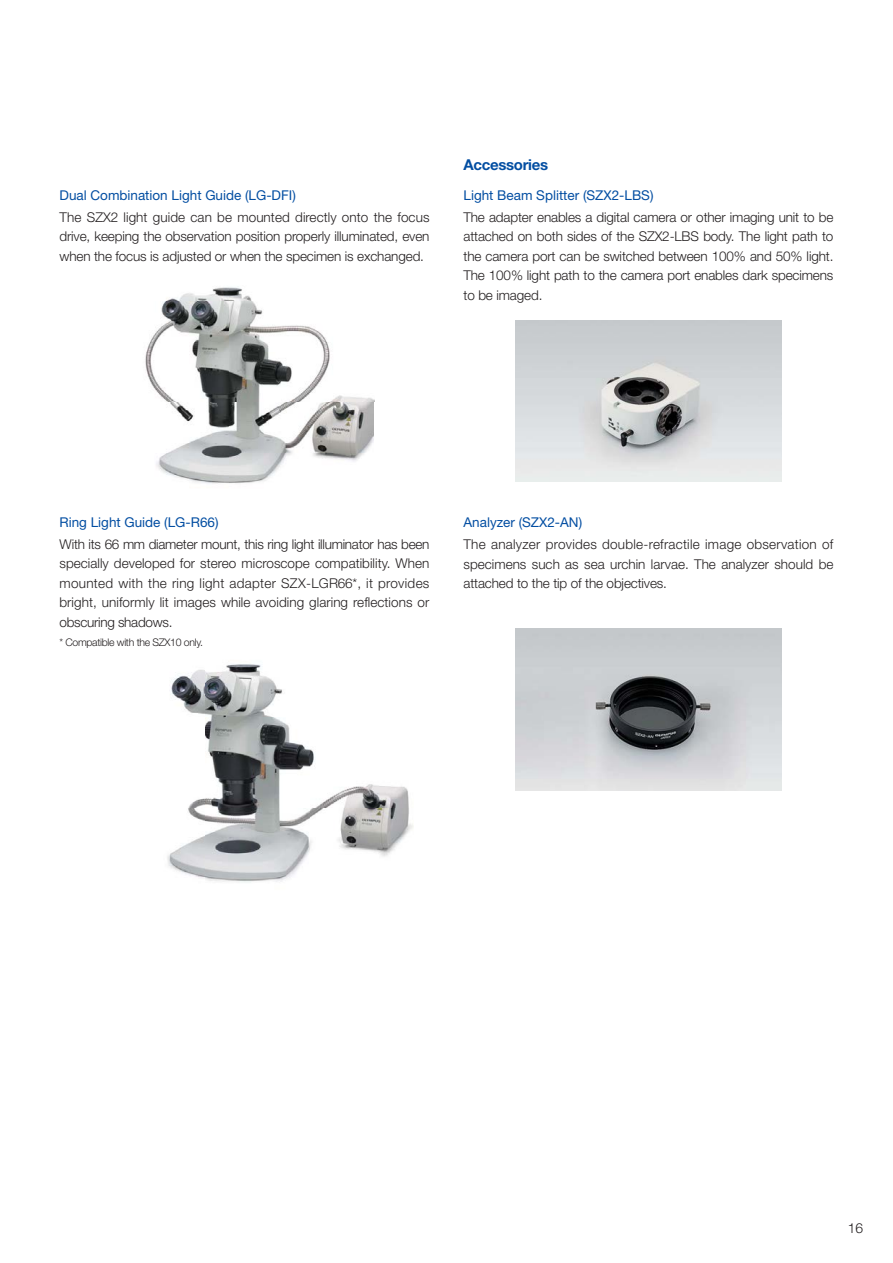
<style>
.page{position:relative;width:893px;height:1263px;background:#fff}
.page>*{position:absolute;margin:0;border:0;box-sizing:border-box;transform-origin:0 0}
.t1{font:700 15px "Helvetica Neue LT Std";letter-spacing:-.02em;color:#034ea2}
.t2{font:300 13.8px "Helvetica Neue LT Std";color:#231f20}
.t3{font:300 13.5px/19.5px "Helvetica Neue LT Std";letter-spacing:-.01em;color:#231f20;text-align:justify}
.t4{font:13.5px "Helvetica Neue LT Std";color:#034ea2}
.t5{font:300 10.5px "Helvetica Neue LT Std";letter-spacing:-.03em;color:#231f20}
</style>
<div class="page">
<img style="left:167px;top:664px;width:247px;height:219px">
<img style="left:145px;top:287px;width:230px;height:197px">
<img style="left:516px;top:320px;width:265px;height:162px">
<img style="left:516px;top:629px;width:265px;height:161px">
<p class="t1" style="left:463px;top:159px;width:86px">Accessories</p>
<p class="t4" style="left:60px;top:190px;width:238px">Dual Combination Light Guide (LG-DFI)</p>
<p class="t4" style="left:463px;top:190px;width:192px">Light Beam Splitter (SZX2-LBS)</p>
<p class="t3" style="left:60px;top:209px;width:371px">The SZX2 light guide can be mounted directly onto the focus drive, keeping the observation position properly illuminated, even when the focus is adjusted or when the specimen is exchanged.</p>
<p class="t3" style="left:463px;top:209px;width:371px">The adapter enables a digital camera or other imaging unit to be attached on both sides of the SZX2-LBS body. The light path to the camera port can be switched between 100% and 50% light.<br>The 100% light path to the camera port enables dark specimens to be imaged.</p>
<p class="t4" style="left:60px;top:517px;width:161px">Ring Light Guide (LG-R66)</p>
<p class="t4" style="left:463px;top:517px;width:120px">Analyzer (SZX2-AN)</p>
<p class="t3" style="left:60px;top:536px;width:371px">With its 66 mm diameter mount, this ring light illuminator has been specially developed for stereo microscope compatibility. When mounted with the ring light adapter SZX-LGR66*, it provides bright, uniformly lit images while avoiding glaring reflections or obscuring shadows.</p>
<p class="t5" style="left:60px;top:639px;width:145px">* Compatible with the SZX10 only.</p>
<p class="t3" style="left:463px;top:536px;width:371px">The analyzer provides double-refractile image observation of specimens such as sea urchin larvae. The analyzer should be attached to the tip of the objectives.</p>
<p class="t2" style="left:848px;top:1223px;width:17px">16</p>
</div>
